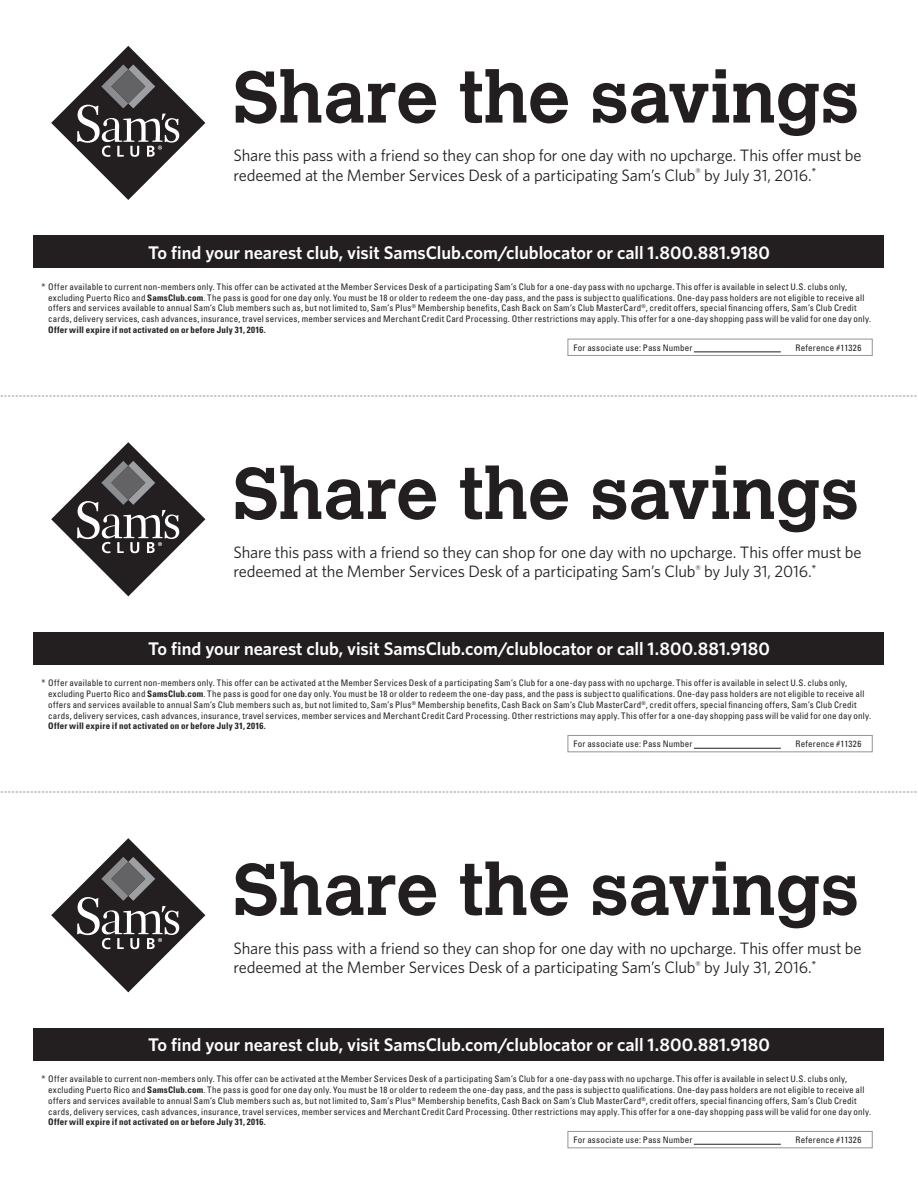
<style>
.page{position:relative;width:918px;height:1188px;background:#fff}
.page>*{position:absolute;margin:0;border:0;box-sizing:border-box;transform-origin:0 0}
.t1{font:700 72.45px "Calvert";color:#231f20}
.t2{font:600 18.3px "Whitney";color:#fff}
.t3{font:16.5px/19.8px "Whitney";letter-spacing:-.01em;color:#231f20}
.t4{font:condensed 9px/10.8px "Univers";letter-spacing:.02em;color:#231f20}
.t5{font:700 condensed 9px "Univers";letter-spacing:.02em;color:#231f20}
.s1{font-weight:700}
</style>
<div class="page">
<svg style="left:51px;top:45px;width:155px;height:155px"></svg>
<div style="left:34px;top:236px;width:850px;height:32px;background:#231f20"></div>
<div style="left:568px;top:339px;width:305px;height:17px;border:1px solid #939598"></div>
<hr style="left:694px;top:352px;width:87px;height:1px;background:#231f20">
<svg style="left:51px;top:442px;width:155px;height:155px"></svg>
<div style="left:34px;top:632px;width:850px;height:32px;background:#231f20"></div>
<div style="left:568px;top:735px;width:305px;height:17px;border:1px solid #939598"></div>
<hr style="left:694px;top:748px;width:87px;height:1px;background:#231f20">
<svg style="left:51px;top:838px;width:155px;height:155px"></svg>
<div style="left:34px;top:1028px;width:850px;height:32px;background:#231f20"></div>
<div style="left:568px;top:1131px;width:305px;height:17px;border:1px solid #939598"></div>
<hr style="left:694px;top:1144px;width:87px;height:1px;background:#231f20">
<svg style="left:0;top:396px;width:917px;height:1px"></svg>
<svg style="left:0;top:792px;width:917px;height:1px"></svg>
<h1 class="t1" style="left:233px;top:51px;width:627px">Share the savings</h1>
<h3 class="t3" style="left:233px;top:145px;width:630px">Share this pass with a friend so they can shop for one day with no upcharge. This offer must be redeemed at the Member Services Desk of a participating Sam’s Club<sup>®</sup> by July 31, 2016.<sup>*</sup></h3>
<h2 class="t2" style="left:148px;top:241px;width:623px">To find your nearest club, visit SamsClub.com/clublocator or call 1.800.881.9180</h2>
<p class="t4" style="left:48px;top:281px;width:824px;text-indent:-7px">* Offer available to current non-members only. This offer can be activated at the Member Services Desk of a participating Sam’s Club for a one-day pass with no upcharge. This offer is available in select U.S. clubs only, excluding Puerto Rico and <span class="s1">SamsClub.com</span>. The pass is good for one day only. You must be 18 or older to redeem the one-day pass, and the pass is subject to qualifications. One-day pass holders are not eligible to receive all offers and services available to annual Sam’s Club members such as, but not limited to, Sam’s Plus<sup>®</sup> Membership benefits, Cash Back on Sam’s Club MasterCard<sup>®</sup>, credit offers, special financing offers, Sam’s Club Credit cards, delivery services, cash advances, insurance, travel services, member services and Merchant Credit Card Processing. Other restrictions may apply. This offer for a one-day shopping pass will be valid for one day only.</p>
<p class="t5" style="left:48px;top:324px;width:219px">Offer will expire if not activated on or before July 31, 2016.</p>
<p class="t4" style="left:573px;top:342px;width:121px">For associate use: Pass Number</p>
<p class="t4" style="left:795px;top:342px;width:67px">Reference #11326</p>
<h1 class="t1" style="left:233px;top:448px;width:627px">Share the savings</h1>
<h3 class="t3" style="left:233px;top:542px;width:630px">Share this pass with a friend so they can shop for one day with no upcharge. This offer must be redeemed at the Member Services Desk of a participating Sam’s Club<sup>®</sup> by July 31, 2016.<sup>*</sup></h3>
<h2 class="t2" style="left:148px;top:638px;width:623px">To find your nearest club, visit SamsClub.com/clublocator or call 1.800.881.9180</h2>
<p class="t4" style="left:48px;top:677px;width:824px;text-indent:-7px">* Offer available to current non-members only. This offer can be activated at the Member Services Desk of a participating Sam’s Club for a one-day pass with no upcharge. This offer is available in select U.S. clubs only, excluding Puerto Rico and <span class="s1">SamsClub.com</span>. The pass is good for one day only. You must be 18 or older to redeem the one-day pass, and the pass is subject to qualifications. One-day pass holders are not eligible to receive all offers and services available to annual Sam’s Club members such as, but not limited to, Sam’s Plus<sup>®</sup> Membership benefits, Cash Back on Sam’s Club MasterCard<sup>®</sup>, credit offers, special financing offers, Sam’s Club Credit cards, delivery services, cash advances, insurance, travel services, member services and Merchant Credit Card Processing. Other restrictions may apply. This offer for a one-day shopping pass will be valid for one day only.</p>
<p class="t5" style="left:48px;top:721px;width:219px">Offer will expire if not activated on or before July 31, 2016.</p>
<p class="t4" style="left:573px;top:738px;width:121px">For associate use: Pass Number</p>
<p class="t4" style="left:795px;top:738px;width:67px">Reference #11326</p>
<h1 class="t1" style="left:233px;top:844px;width:627px">Share the savings</h1>
<h3 class="t3" style="left:233px;top:938px;width:630px">Share this pass with a friend so they can shop for one day with no upcharge. This offer must be redeemed at the Member Services Desk of a participating Sam’s Club<sup>®</sup> by July 31, 2016.<sup>*</sup></h3>
<h2 class="t2" style="left:148px;top:1034px;width:623px">To find your nearest club, visit SamsClub.com/clublocator or call 1.800.881.9180</h2>
<p class="t4" style="left:48px;top:1073px;width:824px;text-indent:-7px">* Offer available to current non-members only. This offer can be activated at the Member Services Desk of a participating Sam’s Club for a one-day pass with no upcharge. This offer is available in select U.S. clubs only, excluding Puerto Rico and <span class="s1">SamsClub.com</span>. The pass is good for one day only. You must be 18 or older to redeem the one-day pass, and the pass is subject to qualifications. One-day pass holders are not eligible to receive all offers and services available to annual Sam’s Club members such as, but not limited to, Sam’s Plus<sup>®</sup> Membership benefits, Cash Back on Sam’s Club MasterCard<sup>®</sup>, credit offers, special financing offers, Sam’s Club Credit cards, delivery services, cash advances, insurance, travel services, member services and Merchant Credit Card Processing. Other restrictions may apply. This offer for a one-day shopping pass will be valid for one day only.</p>
<p class="t5" style="left:48px;top:1117px;width:219px">Offer will expire if not activated on or before July 31, 2016.</p>
<p class="t4" style="left:573px;top:1134px;width:121px">For associate use: Pass Number</p>
<p class="t4" style="left:795px;top:1134px;width:67px">Reference #11326</p>
</div>
